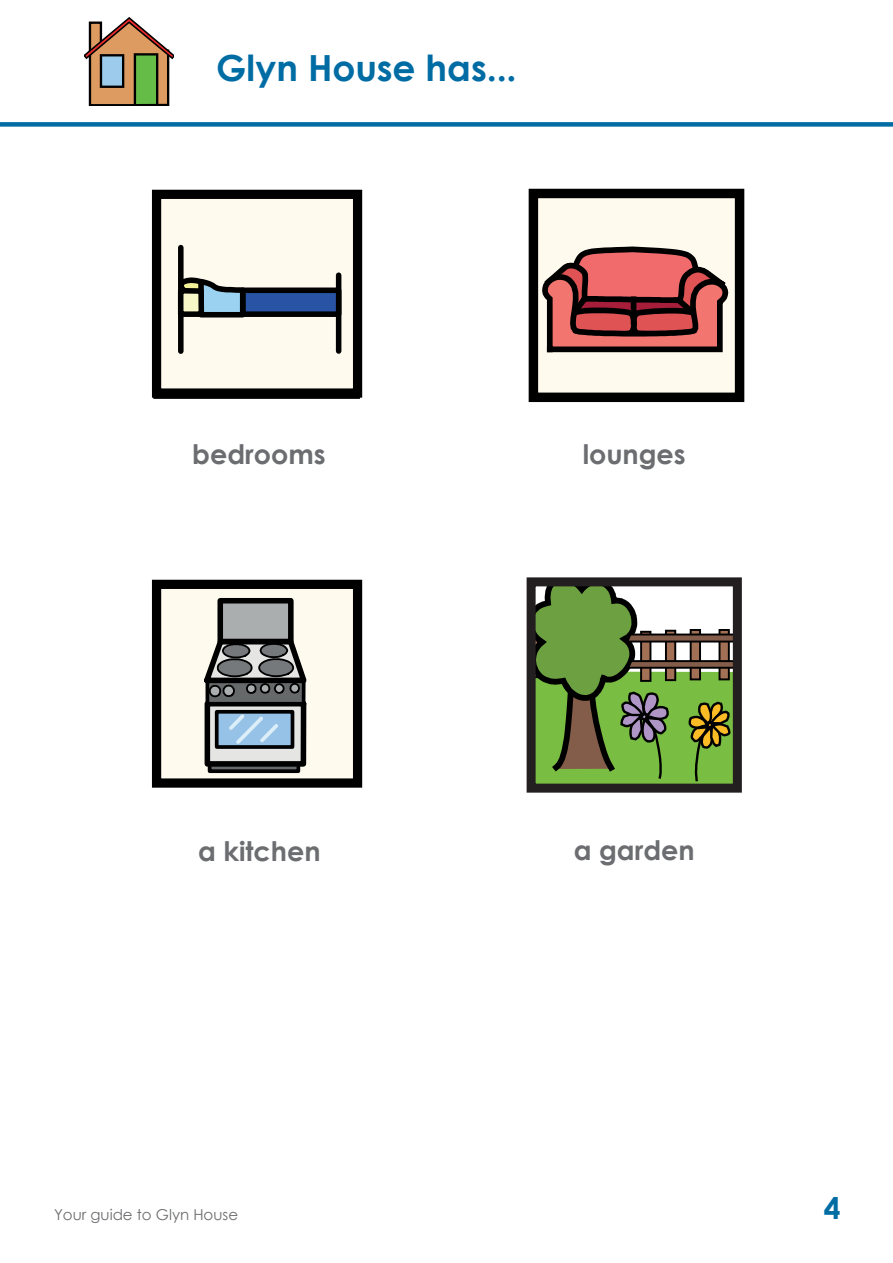
<style>
.page{position:relative;width:893px;height:1263px;background:#fff}
.page>*{position:absolute;margin:0;border:0;box-sizing:border-box;transform-origin:0 0}
.t1{font:700 36px "Century Gothic";color:#006ca4}
.t2{font:700 30px "Century Gothic";color:#006ca4}
.t3{font:700 27px "Century Gothic";color:#6c6d70}
.t4{font:15px "Century Gothic";color:#6c6d70}
</style>
<div class="page">
<div style="left:157px;top:194px;width:201px;height:199px;background:#fefaed"></div>
<div style="left:152px;top:190px;width:210px;height:208px;border:9px solid #000001"></div>
<div style="left:153px;top:191px;width:207px;height:208px;border:6px solid #000001"></div>
<div style="left:178px;top:248px;width:6px;height:103px;background:#000001"></div>
<div style="left:336px;top:275px;width:5px;height:76px;background:#000001"></div>
<div style="left:243px;top:290px;width:96px;height:24px;background:#2954a5"></div>
<div style="left:240px;top:287px;width:101px;height:30px;border:6px solid #000001"></div>
<svg style="left:177px;top:272px;width:71px;height:48px"></svg>
<div style="left:181px;top:291px;width:20px;height:23px;background:#f8f7c7"></div>
<div style="left:178px;top:288px;width:26px;height:29px;border:6px solid #000001"></div>
<div style="left:0;top:122px;width:893px;height:5px;background:#006ca4"></div>
<svg style="left:84px;top:17px;width:89px;height:89px"></svg>
<div style="left:157px;top:584px;width:201px;height:199px;background:#fefaed"></div>
<div style="left:152px;top:580px;width:210px;height:208px;border:9px solid #000001"></div>
<div style="left:210px;top:764px;width:88px;height:7px;background:#666969"></div>
<div style="left:208px;top:762px;width:92px;height:11px;border:4px solid #000001"></div>
<div style="left:205px;top:701px;width:101px;height:66px;border:6px solid #000001"></div>
<div style="left:220px;top:601px;width:71px;height:40px;background:#abaeaf"></div>
<div style="left:217px;top:598px;width:77px;height:46px;border:6px solid #000001"></div>
<svg style="left:204px;top:636px;width:103px;height:128px;background:#737b80"></svg>
<svg style="left:537px;top:587px;width:195px;height:196px;background:#7d9a58"></svg>
<div style="left:533px;top:193px;width:207px;height:204px;background:#fefaed"></div>
<div style="left:529px;top:189px;width:215px;height:213px;border:9px solid #000001"></div>
<svg style="left:542px;top:246px;width:187px;height:107px;background:#a55c5a"></svg>
<div style="left:631px;top:299px;width:5px;height:23px;background:#000001"></div>
<div style="left:527px;top:577px;width:215px;height:216px;border:9px solid #231f20"></div>
<h1 class="t1" style="left:216px;top:41px;width:302px">Glyn House has...</h1>
<p class="t3" style="left:192px;top:434px;width:135px">bedrooms</p>
<p class="t3" style="left:583px;top:434px;width:105px">lounges</p>
<p class="t3" style="left:198px;top:830px;width:124px">a kitchen</p>
<p class="t3" style="left:574px;top:830px;width:122px">a garden</p>
<p class="t4" style="left:54px;top:1204px;width:186px">Your guide to Glyn House</p>
<p class="t2" style="left:824px;top:1185px;width:18px">4</p>
</div>
